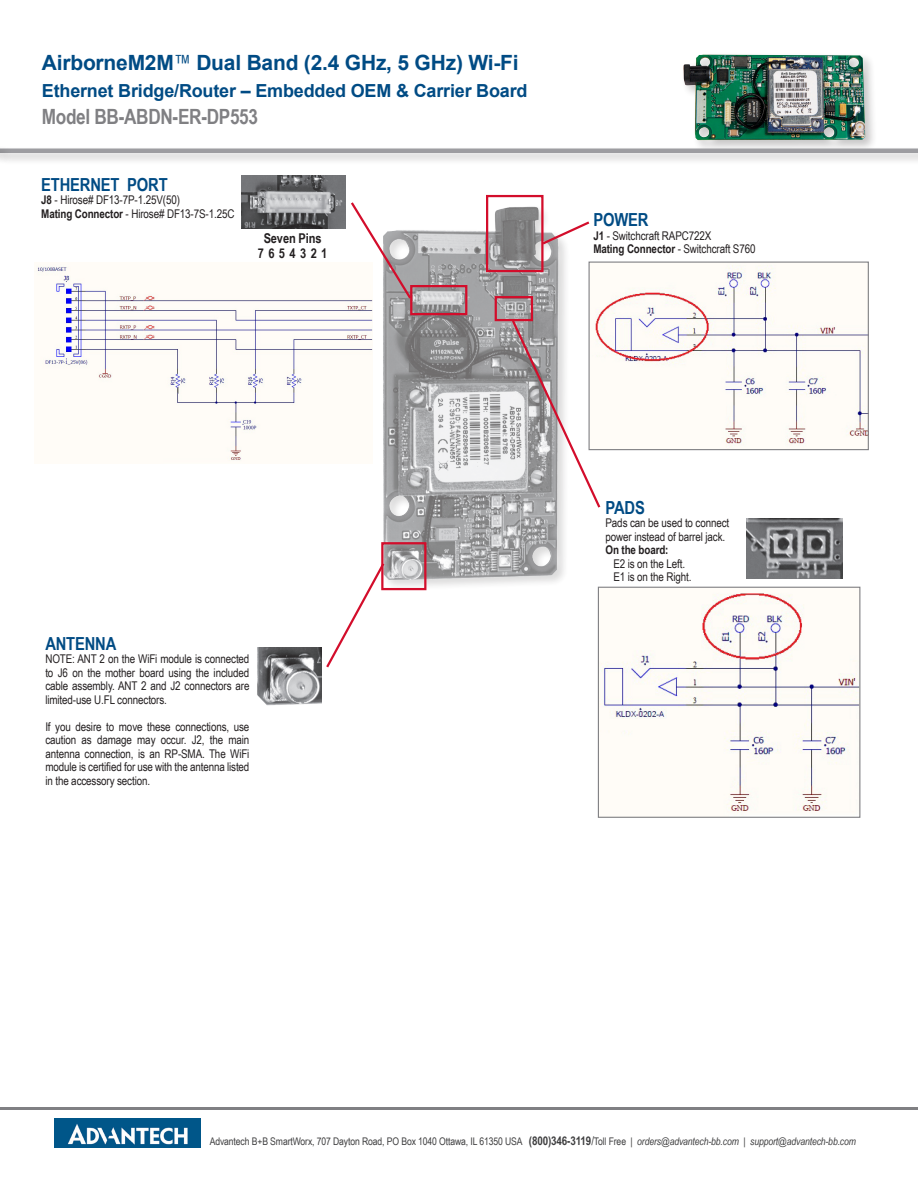
<style>
.page{position:relative;width:918px;height:1188px;background:#fff}
.page>*{position:absolute;margin:0;border:0;box-sizing:border-box;transform-origin:0 0}
.Product_-_Header{font:700 21px "Arial";letter-spacing:-.01em;color:#004b84}
.Product_-_Header_-_D{font:700 21px "Arial Narrow";letter-spacing:-.015em;color:#808083}
.Product_-_Header-2{font:700 18px "Arial";letter-spacing:-.01em;color:#004b84}
.Main_Text{font:700 18px "Arial Narrow";letter-spacing:-.01em;color:#004b84}
.Main_Text-2{font:700 13.5px "Arial Narrow";letter-spacing:-.01em;color:#231f20}
.Main_Text-3{font:12px/13.5px "Arial Narrow";letter-spacing:-.01em;color:#231f20;text-align:justify}
.Main_Text-4{font:700 12px "Arial Narrow";letter-spacing:-.01em;color:#231f20}
.t1{font:10.5px "Arial Narrow";letter-spacing:-.01em;color:#3e3e3f}
.s1{font-family:"Arial Narrow";font-weight:400}
.s2{font-weight:700}
.s3{font-weight:700;font-size:12px}
.s4{font-size:12px}
.s5{font-style:italic}
</style>
<div class="page">
<div style="left:681px;top:52px;width:197px;height:100px;background:#231f20;opacity:.25"></div>
<img style="left:683px;top:55px;width:182px;height:85px">
<div style="left:381px;top:204px;width:189px;height:387px;background:#231f20;opacity:.25"></div>
<img style="left:384px;top:204px;width:176px;height:375px">
<div style="left:410px;top:285px;width:57px;height:30px;border:2px solid #d30d2b"></div>
<div style="left:486px;top:195px;width:58px;height:77px;border:2px solid #d30d2b"></div>
<svg style="left:540px;top:219px;width:50px;height:27px"></svg>
<svg style="left:351px;top:202px;width:62px;height:99px"></svg>
<div style="left:381px;top:542px;width:45px;height:48px;border:2px solid #d30d2b"></div>
<svg style="left:326px;top:561px;width:60px;height:107px"></svg>
<img style="left:746px;top:519px;width:96px;height:60px">
<img style="left:600px;top:593px;width:258px;height:222px">
<div style="left:598px;top:587px;width:262px;height:231px;border:1px solid #808083"></div>
<img style="left:595px;top:265px;width:272px;height:183px">
<div style="left:589px;top:262px;width:280px;height:188px;border:1px solid #808083"></div>
<img style="left:241px;top:176px;width:105px;height:52px">
<svg style="left:510px;top:318px;width:92px;height:192px"></svg>
<img style="left:257px;top:648px;width:64px;height:58px">
<div style="left:495px;top:296px;width:38px;height:25px;border:2px solid #d30d2b"></div>
<img style="left:37px;top:263px;width:335px;height:198px">
<hr style="left:0;top:1107px;width:918px;height:3px;background:#808083">
<div style="left:0;top:145px;width:918px;height:20px;background:#231f20;opacity:.25"></div>
<div style="left:0;top:148px;width:918px;height:5px;background:#9d9da1"></div>
<img style="left:54px;top:1119px;width:147px;height:29px">
<div style="left:0;top:145px;width:12px;height:20px;background:#231f20;opacity:.25"></div>
<p class="Product_-_Header" style="left:42px;top:49px;width:478px">AirborneM2M<span class="s1">™</span> Dual Band (2.4 GHz, 5 GHz) Wi-Fi</p>
<p class="Product_-_Header-2" style="left:42px;top:79px;width:487px">Ethernet Bridge/Router – Embedded OEM &amp; Carrier Board</p>
<p class="Product_-_Header_-_D" style="left:42px;top:101px;width:218px">Model BB-ABDN-ER-DP553</p>
<p class="Main_Text" style="left:41px;top:171px;width:128px">ETHERNET PORT</p>
<p class="Main_Text-3" style="left:41px;top:193px;width:140px"><span class="s2">J8</span> - Hirose# DF13-7P-1.25V(50)</p>
<p class="Main_Text-3" style="left:41px;top:206px;width:195px"><span class="s2">Mating Connector</span> - Hirose# DF13-7S-1.25C</p>
<p class="Main_Text-2" style="left:264px;top:228px;width:59px">Seven Pins</p>
<p class="Main_Text-2" style="left:258px;top:243px;width:71px">7 6 5 4 3 2 1</p>
<p class="Main_Text" style="left:593px;top:206px;width:57px">POWER</p>
<p class="Main_Text-3" style="left:593px;top:228px;width:119px"><span class="s2">J1</span> - Switchcraft RAPC722X</p>
<p class="Main_Text-3" style="left:593px;top:242px;width:164px"><span class="s2">Mating Connector</span> - Switchcraft S760</p>
<p class="Main_Text" style="left:45px;top:630px;width:73px">ANTENNA</p>
<p class="Main_Text-3" style="left:45px;top:652px;width:206px">NOTE: ANT 2 on the WiFi module is connected to J6 on the mother board using the included cable assembly. ANT 2 and J2 connectors are limited-use U.FL connectors.</p>
<p class="Main_Text-3" style="left:45px;top:719px;width:206px">If you desire to move these connections, use caution as damage may occur. J2, the main antenna connection, is an RP-SMA. The WiFi module is certified for use with the antenna listed in the accessory section.</p>
<p class="Main_Text" style="left:606px;top:494px;width:41px">PADS</p>
<p class="Main_Text-3" style="left:606px;top:516px;width:125px">Pads can be used to connect power instead of barrel jack.</p>
<p class="Main_Text-4" style="left:606px;top:541px;width:65px">On the board:</p>
<p class="Main_Text-3" style="left:613px;top:556px;width:73px">E2 is on the Left.</p>
<p class="Main_Text-3" style="left:613px;top:570px;width:80px">E1 is on the Right.</p>
<p class="t1" style="left:210px;top:1133px;width:648px">Advantech B+B SmartWorx, 707 Dayton Road, PO Box 1040 Ottawa, IL 61350 USA <span class="s3">(800)346-3119</span><span class="s4">/</span>Toll Free | <span class="s5">orders@advantech-bb.com</span> | <span class="s5">support@advantech-bb.com</span></p>
</div>
